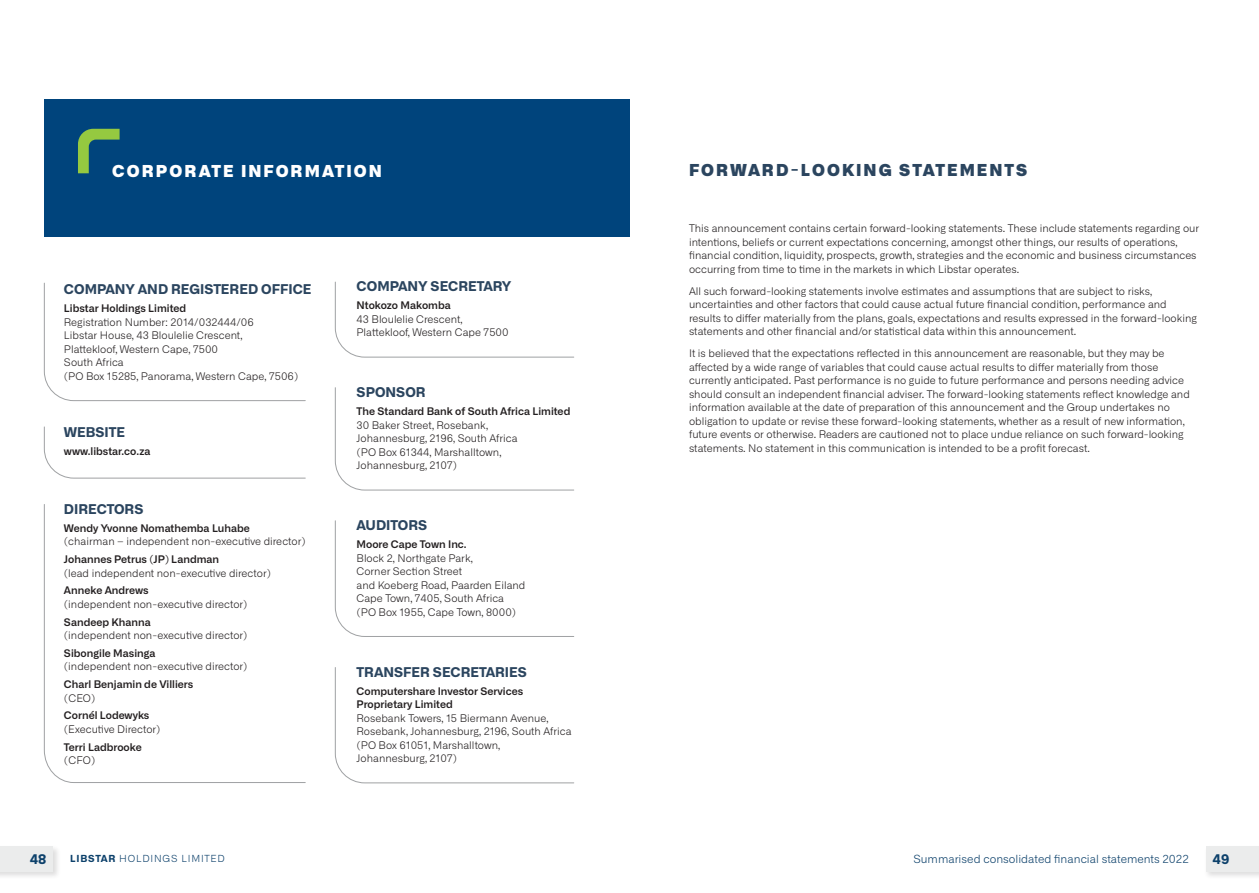
<style>
.page{position:relative;width:1259px;height:893px;background:#fff}
.page>*{position:absolute;margin:0;border:0;box-sizing:border-box;transform-origin:0 0}
.t1{font:900 16.5px "Alliance No.1";letter-spacing:.12em;color:#2b455f}
.t2{font:900 16.5px "Alliance No.1";letter-spacing:.12em;color:#fff}
.t3{font:700 13.5px "Alliance No.1";color:#2b455f}
.t4{font:700 13.5px "Alliance No.1";color:#0d416b}
.t5{font:300 11.25px "Alliance No.1";color:#0d416b}
.t6{font:300 10.5px/13.5px "Alliance No.1";color:#231f20}
.t7{font:600 10.5px/13.5px "Alliance No.1";color:#231f20}
.t8{font:300 9.75px "Alliance No.1";letter-spacing:.08em;color:#0d416b}
.s1{font-weight:700}
</style>
<div class="page">
<div style="left:1204px;top:845px;width:55px;height:35px;background:#231f20;opacity:.15"></div>
<div style="left:1205px;top:846px;width:54px;height:26px;background:#ebecec"></div>
<div style="left:0;top:845px;width:61px;height:35px;background:#231f20;opacity:.15"></div>
<div style="left:0;top:846px;width:53px;height:26px;background:#ebecec"></div>
<svg style="left:334px;top:281px;width:240px;height:77px"></svg>
<svg style="left:334px;top:387px;width:240px;height:104px"></svg>
<svg style="left:334px;top:520px;width:240px;height:117px"></svg>
<svg style="left:334px;top:667px;width:240px;height:117px"></svg>
<svg style="left:44px;top:282px;width:262px;height:119px"></svg>
<svg style="left:44px;top:426px;width:262px;height:53px"></svg>
<svg style="left:44px;top:504px;width:262px;height:279px"></svg>
<div style="left:44px;top:100px;width:585px;height:137px;background:#00447c"></div>
<svg style="left:78px;top:129px;width:42px;height:44px"></svg>
<h1 class="t2" style="left:112px;top:160px;width:271px">CORPORATE INFORMATION</h1>
<p class="t3" style="left:64px;top:281px;width:249px">COMPANY AND REGISTERED OFFICE</p>
<p class="t7" style="left:64px;top:302px;width:124px">Libstar Holdings Limited</p>
<p class="t6" style="left:64px;top:315px;width:236px">Registration Number: 2014/032444/06<br>Libstar House, 43 Bloulelie Crescent, Plattekloof, Western Cape, 7500<br>South Africa<br>(PO Box 15285, Panorama, Western Cape, 7506)</p>
<p class="t3" style="left:64px;top:424px;width:63px">WEBSITE</p>
<p class="t7" style="left:64px;top:444px;width:88px">www.libstar.co.za</p>
<p class="t3" style="left:64px;top:500px;width:81px">DIRECTORS</p>
<p class="t7" style="left:64px;top:521px;width:187px">Wendy Yvonne Nomathemba Luhabe</p>
<p class="t6" style="left:64px;top:535px;width:243px">(chairman – independent non-executive director)</p>
<p class="t7" style="left:64px;top:553px;width:157px">Johannes Petrus (JP) Landman</p>
<p class="t6" style="left:64px;top:566px;width:208px">(lead independent non-executive director)</p>
<p class="t7" style="left:64px;top:584px;width:86px">Anneke Andrews</p>
<p class="t6" style="left:64px;top:597px;width:185px">(independent non-executive director)</p>
<p class="t7" style="left:64px;top:615px;width:88px">Sandeep Khanna</p>
<p class="t6" style="left:64px;top:629px;width:185px">(independent non-executive director)</p>
<p class="t7" style="left:64px;top:646px;width:93px">Sibongile Masinga</p>
<p class="t6" style="left:64px;top:660px;width:185px">(independent non-executive director)</p>
<p class="t7" style="left:64px;top:678px;width:131px">Charl Benjamin de Villiers</p>
<p class="t6" style="left:64px;top:691px;width:33px">(CEO)</p>
<p class="t7" style="left:64px;top:709px;width:87px">Cornél Lodewyks</p>
<p class="t6" style="left:64px;top:722px;width:98px">(Executive Director)</p>
<p class="t7" style="left:64px;top:740px;width:79px">Terri Ladbrooke</p>
<p class="t6" style="left:64px;top:754px;width:33px">(CFO)</p>
<p class="t3" style="left:356px;top:278px;width:156px">COMPANY SECRETARY</p>
<p class="t7" style="left:356px;top:299px;width:96px">Ntokozo Makomba</p>
<p class="t6" style="left:356px;top:312px;width:154px">43 Bloulelie Crescent,<br>Plattekloof, Western Cape 7500</p>
<p class="t3" style="left:356px;top:384px;width:71px">SPONSOR</p>
<p class="t7" style="left:356px;top:405px;width:215px">The Standard Bank of South Africa Limited</p>
<p class="t6" style="left:356px;top:418px;width:163px">30 Baker Street, Rosebank,<br>Johannesburg, 2196, South Africa (PO Box 61344, Marshalltown,<br>Johannesburg, 2107)</p>
<p class="t3" style="left:356px;top:517px;width:72px">AUDITORS</p>
<p class="t7" style="left:356px;top:537px;width:112px">Moore Cape Town Inc.</p>
<p class="t6" style="left:356px;top:551px;width:170px">Block 2, Northgate Park,<br>Corner Section Street<br>and Koeberg Road, Paarden Eiland<br>Cape Town, 7405, South Africa (PO Box 1955, Cape Town, 8000)</p>
<p class="t3" style="left:356px;top:663px;width:172px">TRANSFER SECRETARIES</p>
<p class="t7" style="left:356px;top:684px;width:168px">Computershare Investor Services<br>Proprietary Limited</p>
<p class="t6" style="left:356px;top:711px;width:217px">Rosebank Towers, 15 Biermann Avenue, Rosebank, Johannesburg, 2196, South Africa (PO Box 61051, Marshalltown, Johannesburg, 2107)</p>
<h1 class="t1" style="left:689px;top:159px;width:340px">FORWARD-LOOKING STATEMENTS</h1>
<p class="t6" style="left:689px;top:222px;width:511px">This announcement contains certain forward-looking statements. These include statements regarding our intentions, beliefs or current expectations concerning, amongst other things, our results of operations, financial condition, liquidity, prospects, growth, strategies and the economic and business circumstances occurring from time to time in the markets in which Libstar operates.</p>
<p class="t6" style="left:689px;top:284px;width:509px">All such forward-looking statements involve estimates and assumptions that are subject to risks, uncertainties and other factors that could cause actual future financial condition, performance and results to differ materially from the plans, goals, expectations and results expressed in the forward-looking statements and other financial and/or statistical data within this announcement.</p>
<p class="t6" style="left:689px;top:347px;width:502px">It is believed that the expectations reflected in this announcement are reasonable, but they may be affected by a wide range of variables that could cause actual results to differ materially from those currently anticipated. Past performance is no guide to future performance and persons needing advice should consult an independent financial adviser. The forward-looking statements reflect knowledge and information available at the date of preparation of this announcement and the Group undertakes no obligation to update or revise these forward-looking statements, whether as a result of new information, future events or otherwise. Readers are cautioned not to place undue reliance on such forward-looking statements. No statement in this communication is intended to be a profit forecast.</p>
<p class="t4" style="left:30px;top:851px;width:18px">48</p>
<p class="t8" style="left:70px;top:853px;width:156px"><span class="s1">LIBSTAR</span> HOLDINGS LIMITED</p>
<p class="t5" style="left:913px;top:852px;width:277px">Summarised consolidated financial statements 2022</p>
<p class="t4" style="left:1212px;top:851px;width:18px">49</p>
</div>
